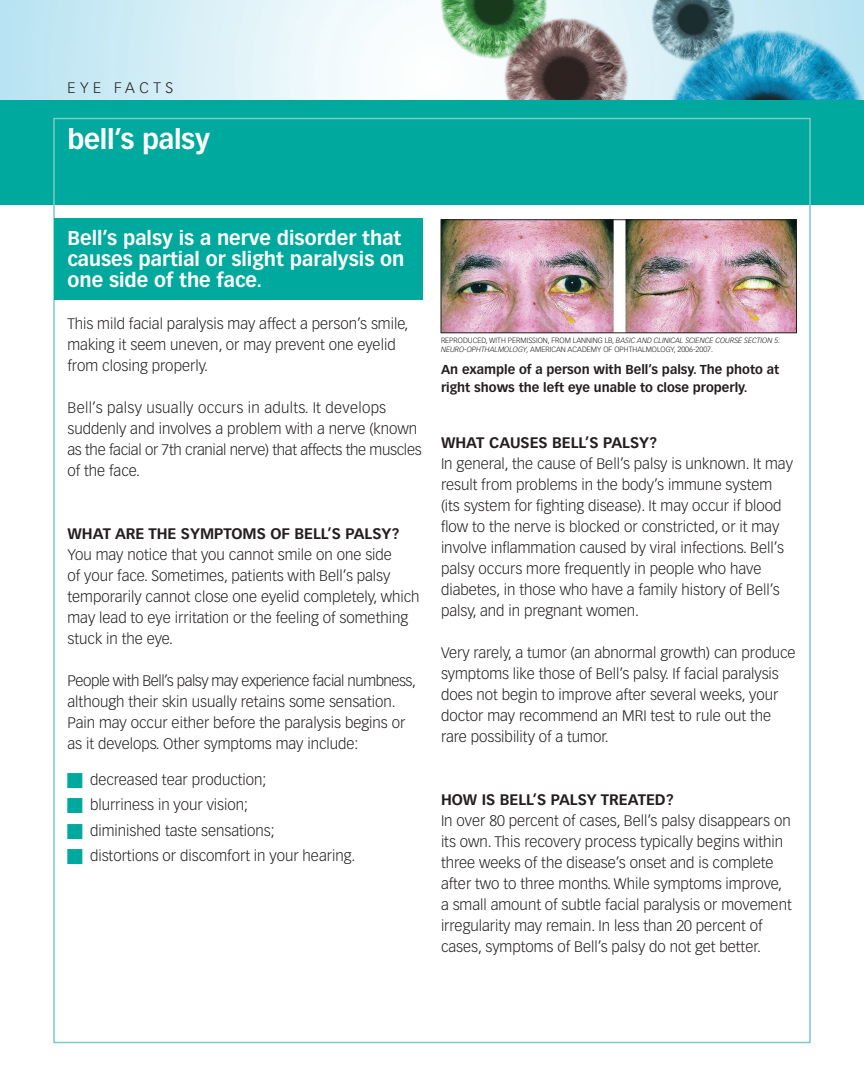
<style>
.page{position:relative;width:864px;height:1080px;background:#fff}
.page>*{position:absolute;margin:0;border:0;box-sizing:border-box;transform-origin:0 0}
.Head_white{font:700 27px "Vectora LH";color:#fff}
.leadgraph_White{font:700 19.5px/21px "Vectora LH";color:#fff}
.bullettext{font:300 15px/21px "Vectora LH";color:#231f20}
.subhead{font:700 15px "Vectora LH";color:#231f20}
.bullettext-2{font:300 15px "Vectora LH";letter-spacing:.3em;color:#231f20}
.caption_callout{font:700 12.75px/18px "Vectora LH";color:#231f20}
.caption_callout-2{font:italic 300 7.5px "Vectora LH";color:#231f20}
.caption_callout-3{font:300 7.5px "Vectora LH";color:#231f20}
.s1{font-style:normal}
</style>
<div class="page">
<img style="left:0;top:0;width:864px;height:100px">
<div style="left:0;top:100px;width:864px;height:105px;background:#00a99d"></div>
<div style="left:55px;top:219px;width:368px;height:81px;background:#00a99d"></div>
<img style="left:443px;top:222px;width:352px;height:109px">
<div style="left:441px;top:220px;width:356px;height:113px;border:1px solid #231f20"></div>
<p class="bullettext-2" style="left:68px;top:79px;width:107px">EYE FACTS</p>
<p class="Head_white" style="left:68px;top:123px;width:144px">bell’s palsy</p>
<p class="leadgraph_White" style="left:68px;top:228px;width:338px">Bell’s palsy is a nerve disorder that causes partial or slight paralysis on one side of the face.</p>
<p class="bullettext" style="left:68px;top:313px;width:343px">This mild facial paralysis may affect a person’s smile, making it seem uneven, or may prevent one eyelid from closing properly.</p>
<p class="bullettext" style="left:68px;top:397px;width:356px">Bell’s palsy usually occurs in adults. It develops suddenly and involves a problem with a nerve (known as the facial or 7th cranial nerve) that affects the muscles of the face.</p>
<p class="subhead" style="left:68px;top:525px;width:334px">What are the symptoms of Bell’s palsy?</p>
<p class="bullettext" style="left:68px;top:544px;width:354px">You may notice that you cannot smile on one side<br>of your face. Sometimes, patients with Bell’s palsy temporarily cannot close one eyelid completely, which may lead to eye irritation or the feeling of something stuck in the eye.</p>
<p class="bullettext" style="left:68px;top:670px;width:350px">People with Bell’s palsy may experience facial numbness, although their skin usually retains some sensation.<br>Pain may occur either before the paralysis begins or as it develops. Other symptoms may include:</p>
<p class="bullettext" style="left:90px;top:769px;width:178px">decreased tear production;</p>
<p class="bullettext" style="left:90px;top:795px;width:160px">blurriness in your vision;</p>
<p class="bullettext" style="left:90px;top:820px;width:186px">diminished taste sensations;</p>
<p class="bullettext" style="left:90px;top:846px;width:267px">distortions or discomfort in your hearing.</p>
<p class="caption_callout-3" style="left:441px;top:336px;width:10px">Repro</p>
<p class="caption_callout-3" style="left:463px;top:336px;width:50px">duced, with permissio</p>
<p class="caption_callout-3" style="left:543px;top:336px;width:15px">n, from</p>
<p class="caption_callout-2" style="left:573px;top:336px;width:209px"><span class="s1">Lanni ng LB,</span> BASIC AND CLINICAL SCIENCE COURSE SECTION 5:</p>
<p class="caption_callout-2" style="left:441px;top:345px;width:100px">NEURO-OPHTHALMOLOGY, <span class="s1">America</span></p>
<p class="caption_callout-3" style="left:561px;top:345px;width:32px">n Academy</p>
<p class="caption_callout-3" style="left:603px;top:345px;width:40px">of Ophthalmolo</p>
<p class="caption_callout-3" style="left:666px;top:345px;width:49px">gy, 2006-2007.</p>
<p class="caption_callout" style="left:441px;top:361px;width:340px">An example of a person with Bell’s palsy. The photo at right shows the left eye unable to close properly.</p>
<p class="subhead" style="left:441px;top:433px;width:218px">What causes Bell’s palsy?</p>
<p class="bullettext" style="left:441px;top:453px;width:353px">In general, the cause of Bell’s palsy is unknown. It may result from problems in the body’s immune system (its system for fighting disease). It may occur if blood flow to the nerve is blocked or constricted, or it may involve inflammation caused by viral infections. Bell’s palsy occurs more frequently in people who have diabetes, in those who have a family history of Bell’s palsy, and in pregnant women.</p>
<p class="bullettext" style="left:441px;top:642px;width:356px">Very rarely, a tumor (an abnormal growth) can produce symptoms like those of Bell’s palsy. If facial paralysis does not begin to improve after several weeks, your doctor may recommend an MRI test to rule out the rare possibility of a tumor.</p>
<p class="subhead" style="left:441px;top:790px;width:234px">How is Bell’s palsy treated?</p>
<p class="bullettext" style="left:441px;top:810px;width:352px">In over 80 percent of cases, Bell’s palsy disappears on its own. This recovery process typically begins within three weeks of the disease’s onset and is complete after two to three months. While symptoms improve, a small amount of subtle facial paralysis or movement irregularity may remain. In less than 20 percent of cases, symptoms of Bell’s palsy do not get better.</p>
</div>
